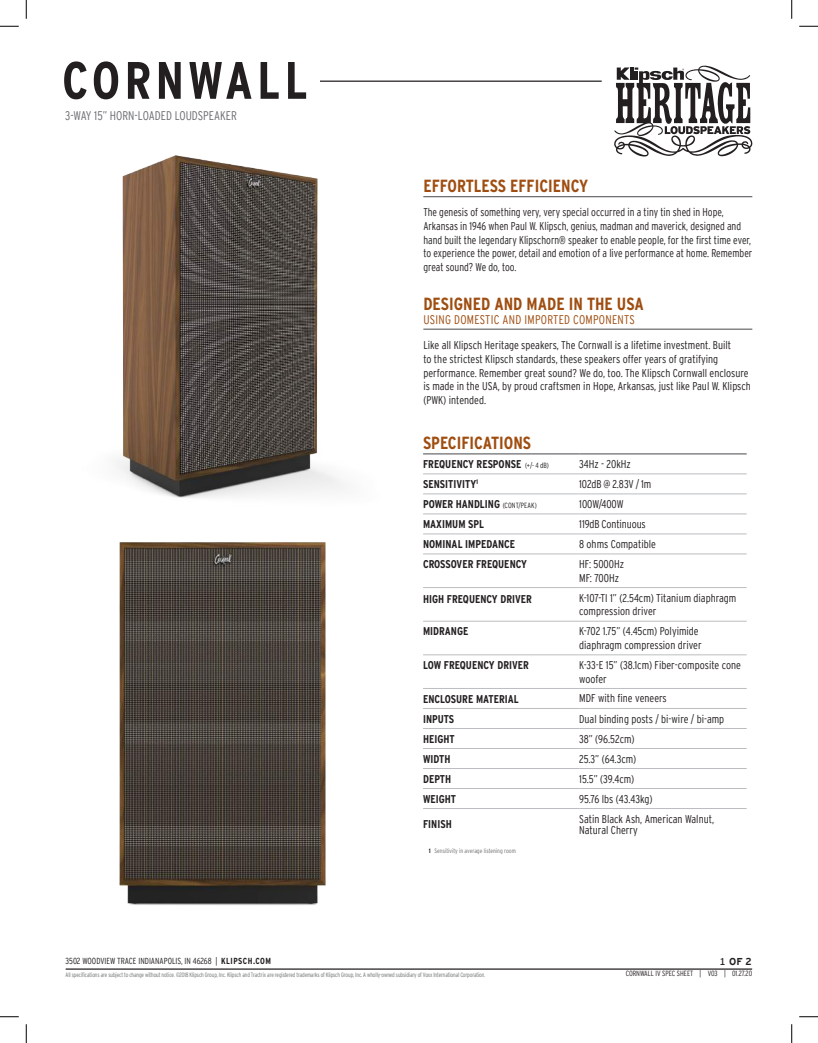
<style>
.page{position:relative;width:818px;height:1043px;background:#fff}
.page>*{position:absolute;margin:0;border:0;box-sizing:border-box;transform-origin:0 0}
.t1{font:700 condensed 52.5px "Interstate";letter-spacing:.08em;color:#231f20}
.t2{font:700 condensed 17.5px "Interstate";color:#9f4d10}
.t3{font:300 condensed 12.5px "Interstate";letter-spacing:.02em;color:#9f4d10}
.t4{font:300 condensed 12.5px "Interstate";color:#6c6d70}
.t5{font:300 condensed 11.25px/13.8px "Interstate";color:#231f20}
.t6{font:300 condensed 11.25px/13.6px "Interstate";color:#231f20;scale:.95 1}
.t7{font:700 condensed 11.25px "Interstate";color:#231f20}
.t8{font:700 10px "Interstate";color:#231f20}
.t9{font:300 condensed 8.75px "Interstate";color:#231f20}
.t10{font:300 condensed 7.5px "Interstate";color:#231f20}
.t11{font:300 condensed 6.25px "Interstate";letter-spacing:-.02em;color:#6c6d70;scale:.95 1}
.t12{font:300 condensed 6.25px "Interstate";color:#6c6d70}
.s1{font-weight:700}
.s2{font-weight:300;font-size:7.5px}
.s3{font-weight:700;color:#231f20}
.s4{font-weight:400}
</style>
<div class="page">
<hr style="left:72px;top:81px;width:529px;height:1px;background:#231f20">
<hr style="left:66px;top:968px;width:686px;height:1px;background:#231f20">
<div style="left:62px;top:61px;width:258px;height:42px;background:#fff"></div>
<hr style="left:423px;top:453px;width:156px;height:1px;background:#6c6d70">
<hr style="left:579px;top:453px;width:167px;height:1px;background:#6c6d70">
<hr style="left:423px;top:473px;width:156px;height:1px;background:#bcbdc0">
<hr style="left:579px;top:473px;width:167px;height:1px;background:#bcbdc0">
<hr style="left:423px;top:493px;width:156px;height:1px;background:#bcbdc0">
<hr style="left:579px;top:493px;width:167px;height:1px;background:#bcbdc0">
<hr style="left:423px;top:513px;width:156px;height:1px;background:#bcbdc0">
<hr style="left:579px;top:513px;width:167px;height:1px;background:#bcbdc0">
<hr style="left:423px;top:533px;width:156px;height:1px;background:#bcbdc0">
<hr style="left:579px;top:533px;width:167px;height:1px;background:#bcbdc0">
<hr style="left:423px;top:553px;width:156px;height:1px;background:#bcbdc0">
<hr style="left:579px;top:553px;width:167px;height:1px;background:#bcbdc0">
<hr style="left:423px;top:587px;width:156px;height:1px;background:#bcbdc0">
<hr style="left:579px;top:587px;width:167px;height:1px;background:#bcbdc0">
<hr style="left:423px;top:621px;width:156px;height:1px;background:#bcbdc0">
<hr style="left:579px;top:621px;width:167px;height:1px;background:#bcbdc0">
<hr style="left:423px;top:654px;width:156px;height:1px;background:#bcbdc0">
<hr style="left:579px;top:654px;width:167px;height:1px;background:#bcbdc0">
<hr style="left:423px;top:688px;width:156px;height:1px;background:#bcbdc0">
<hr style="left:579px;top:688px;width:167px;height:1px;background:#bcbdc0">
<hr style="left:423px;top:708px;width:156px;height:1px;background:#bcbdc0">
<hr style="left:579px;top:708px;width:167px;height:1px;background:#bcbdc0">
<hr style="left:423px;top:728px;width:156px;height:1px;background:#bcbdc0">
<hr style="left:579px;top:728px;width:167px;height:1px;background:#bcbdc0">
<hr style="left:423px;top:748px;width:156px;height:1px;background:#bcbdc0">
<hr style="left:579px;top:748px;width:167px;height:1px;background:#bcbdc0">
<hr style="left:423px;top:768px;width:156px;height:1px;background:#bcbdc0">
<hr style="left:579px;top:768px;width:167px;height:1px;background:#bcbdc0">
<hr style="left:423px;top:788px;width:156px;height:1px;background:#bcbdc0">
<hr style="left:579px;top:788px;width:167px;height:1px;background:#bcbdc0">
<hr style="left:423px;top:808px;width:156px;height:1px;background:#bcbdc0">
<hr style="left:579px;top:808px;width:167px;height:1px;background:#bcbdc0">
<hr style="left:423px;top:196px;width:329px;height:1px;background:#6c6d70">
<svg style="left:614px;top:66px;width:138px;height:90px"></svg>
<hr style="left:423px;top:328px;width:329px;height:2px;background:#6c6d70">
<img style="left:116px;top:155px;width:228px;height:343px">
<img style="left:119px;top:542px;width:207px;height:363px">
<svg style="left:0;top:25px;width:19px;height:2px"></svg>
<svg style="left:799px;top:25px;width:19px;height:2px"></svg>
<svg style="left:0;top:1016px;width:19px;height:1px"></svg>
<svg style="left:799px;top:1016px;width:19px;height:1px"></svg>
<svg style="left:25px;top:0;width:2px;height:19px"></svg>
<svg style="left:25px;top:1024px;width:2px;height:18px"></svg>
<svg style="left:791px;top:0;width:1px;height:19px"></svg>
<svg style="left:791px;top:1024px;width:1px;height:18px"></svg>
<h1 class="t1" style="left:62px;top:51px;width:247px">CORNWALL</h1>
<p class="t4" style="left:65px;top:109px;width:173px">3-WAY 15” HORN-LOADED LOUDSPEAKER</p>
<p class="t9" style="left:66px;top:955px;width:207px">3502 WOODVIEW TRACE INDIANAPOLIS, IN 46268 | <span class="s1">KLIPSCH.COM</span></p>
<h2 class="t2" style="left:423px;top:176px;width:166px">EFFORTLESS EFFICIENCY</h2>
<p class="t6" style="left:423px;top:205px;width:348px">The genesis of something very, very special occurred in a tiny tin shed in Hope, Arkansas in 1946 when Paul W. Klipsch, genius, madman and maverick, designed and hand built the legendary Klipschorn® speaker to enable people, for the first time ever, to experience the power, detail and emotion of a live performance at home. Remember great sound? We do, too.</p>
<h2 class="t2" style="left:423px;top:294px;width:222px">DESIGNED AND MADE IN THE USA</h2>
<p class="t3" style="left:423px;top:313px;width:213px">USING DOMESTIC AND IMPORTED COMPONENTS</p>
<p class="t5" style="left:423px;top:339px;width:329px">Like all Klipsch Heritage speakers, The Cornwall is a lifetime investment. Built<br>to the strictest Klipsch standards, these speakers offer years of gratifying performance. Remember great sound? We do, too. The Klipsch Cornwall enclosure is made in the USA, by proud craftsmen in Hope, Arkansas, just like Paul W. Klipsch (PWK) intended.</p>
<h2 class="t2" style="left:423px;top:433px;width:109px">SPECIFICATIONS</h2>
<p class="t7" style="left:423px;top:458px;width:127px">FREQUENCY RESPONSE <span class="s2">(+/- 4 dB)</span></p>
<p class="t5" style="left:579px;top:457px;width:53px">34Hz - 20kHz</p>
<p class="t7" style="left:423px;top:478px;width:57px">SENSITIVITY<sup>1</sup></p>
<p class="t5" style="left:579px;top:477px;width:74px">102dB @ 2.83V / 1m</p>
<p class="t7" style="left:423px;top:498px;width:115px">POWER HANDLING <span class="s2">(CONT/PEAK)</span></p>
<p class="t5" style="left:579px;top:497px;width:46px">100W/400W</p>
<p class="t7" style="left:423px;top:518px;width:62px">MAXIMUM SPL</p>
<p class="t5" style="left:579px;top:517px;width:68px">119dB Continuous</p>
<p class="t7" style="left:423px;top:538px;width:94px">NOMINAL IMPEDANCE</p>
<p class="t5" style="left:579px;top:537px;width:78px">8 ohms Compatible</p>
<p class="t7" style="left:423px;top:557px;width:105px">CROSSOVER FREQUENCY</p>
<p class="t5" style="left:579px;top:557px;width:46px">HF: 5000Hz<br>MF: 700Hz</p>
<p class="t7" style="left:423px;top:593px;width:110px">HIGH FREQUENCY DRIVER</p>
<p class="t5" style="left:579px;top:590px;width:159px">K-107-TI 1” (2.54cm) Titanium diaphragm compression driver</p>
<p class="t7" style="left:423px;top:625px;width:47px">MIDRANGE</p>
<p class="t5" style="left:579px;top:624px;width:124px">K-702 1.75” (4.45cm) Polyimide diaphragm compression driver</p>
<p class="t7" style="left:423px;top:658px;width:107px">LOW FREQUENCY DRIVER</p>
<p class="t5" style="left:579px;top:658px;width:163px">K-33-E 15” (38.1cm) Fiber-composite cone woofer</p>
<p class="t7" style="left:423px;top:692px;width:97px">ENCLOSURE MATERIAL</p>
<p class="t5" style="left:579px;top:691px;width:89px">MDF with fine veneers</p>
<p class="t7" style="left:423px;top:712px;width:33px">INPUTS</p>
<p class="t5" style="left:579px;top:711px;width:147px">Dual binding posts / bi-wire / bi-amp</p>
<p class="t7" style="left:423px;top:732px;width:33px">HEIGHT</p>
<p class="t5" style="left:579px;top:731px;width:57px">38” (96.52cm)</p>
<p class="t7" style="left:423px;top:752px;width:29px">WIDTH</p>
<p class="t5" style="left:579px;top:751px;width:59px">25.3” (64.3cm)</p>
<p class="t7" style="left:423px;top:772px;width:30px">DEPTH</p>
<p class="t5" style="left:579px;top:771px;width:56px">15.5” (39.4cm)</p>
<p class="t7" style="left:423px;top:792px;width:35px">WEIGHT</p>
<p class="t5" style="left:579px;top:791px;width:75px">95.76 lbs (43.43kg)</p>
<p class="t7" style="left:423px;top:818px;width:30px">FINISH</p>
<p class="t5" style="left:579px;top:813px;width:136px;line-height:11.2px">Satin Black Ash, American Walnut,<br>Natural Cherry</p>
<p class="t12" style="left:428px;top:847px;width:89px"><span class="s3">1</span> Sensitivity in average listening room</p>
<p class="t8" style="left:719px;top:954px;width:34px"><span class="s4">1</span> OF 2</p>
<p class="t11" style="left:66px;top:971px;width:443px">All specifications are subject to change without notice. ©2018 Klipsch Group, Inc. Klipsch and Tractrix are registered trademarks of Klipsch Group, Inc. A wholly-owned subsidiary of Voxx International Corporation.</p>
<p class="t10" style="left:625px;top:969px;width:128px">CORNWALL IV SPEC SHEET | V03 | 01.27.20</p>
</div>
